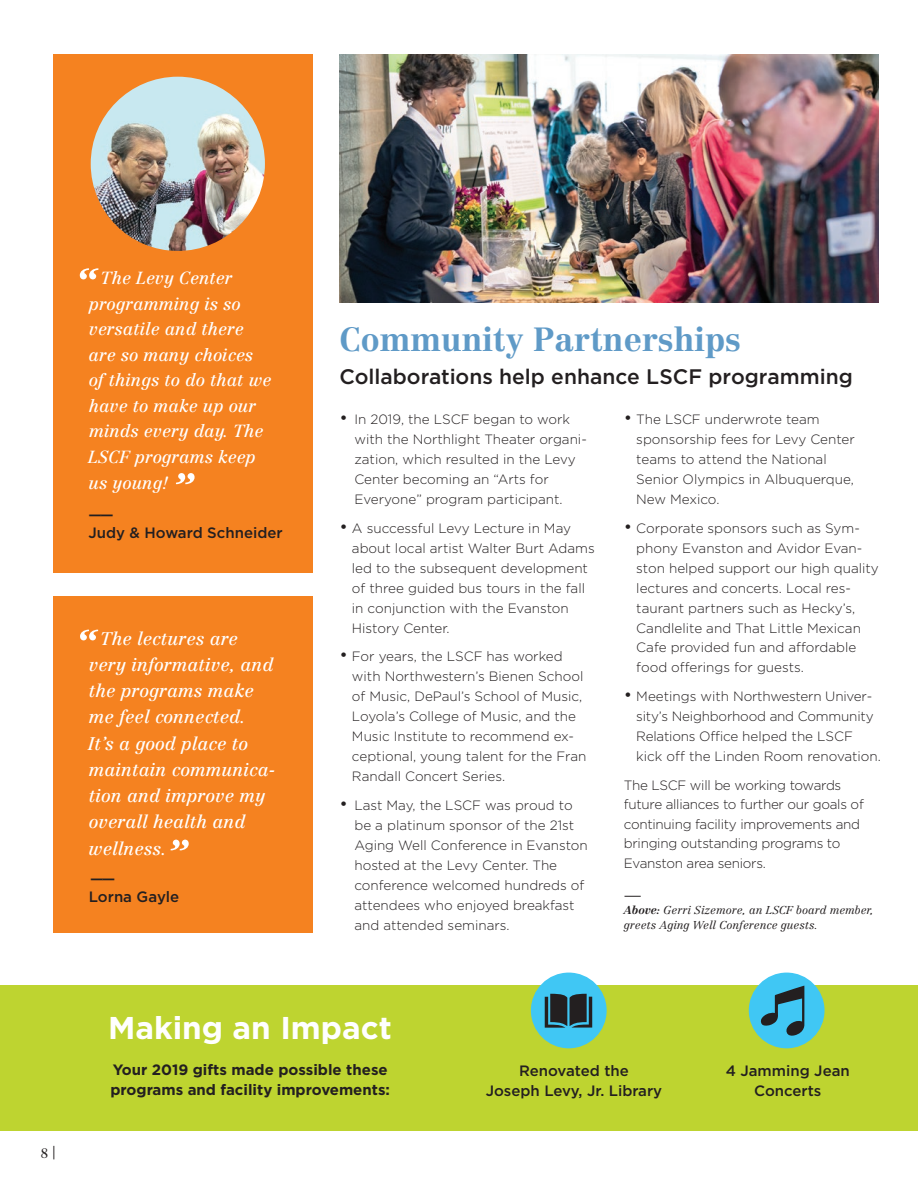
<style>
.page{position:relative;width:918px;height:1188px;background:#fff}
.page>*{position:absolute;margin:0;border:0;box-sizing:border-box;transform-origin:0 0}
.t1{font:italic 51.75px "Centennial LT Pro";color:#fff}
.t2{font:italic 50.25px "Centennial LT Pro";color:#fff}
.t3{font:700 33px "Centennial LT Pro";color:#5f9ac7}
.t4{font:700 31.5px "Gotham";color:#fff}
.t5{font:500 21px "Gotham";color:#231f20}
.t6{font:italic 18px/26.2px "Centennial LT Pro";color:#fff}
.t7{font:italic 17.25px/25.7px "Centennial LT Pro";color:#fff}
.t8{font:500 15px/19.5px "Gotham";color:#231f20;text-align:center}
.t9{font:700 15px/19.5px "Gotham";color:#231f20}
.t10{font:300 13.5px/20px "Gotham";color:#231f20}
.t11{font:300 13.5px/19.5px "Gotham";letter-spacing:-.02em;color:#231f20}
.t12{font:13.5px "Centennial LT Pro";color:#231f20}
.t13{font:italic 300 11.25px/15.8px "Centennial LT Pro";color:#231f20}
.s1{font-size:18px}
.s2{font-weight:700}
</style>
<div class="page">
<div style="left:0;top:985px;width:918px;height:146px;background:#bed430"></div>
<div style="left:531px;top:973px;width:76px;height:75px;background:#40c7f4;border-radius:50%"></div>
<svg style="left:545px;top:994px;width:47px;height:34px;background:#29434d"></svg>
<img style="left:339px;top:54px;width:539px;height:248px">
<div style="left:53px;top:54px;width:259px;height:518px;background:#f58220"></div>
<img style="left:91px;top:77px;width:174px;height:174px;border-radius:87px">
<div style="left:53px;top:596px;width:259px;height:337px;background:#f58220"></div>
<svg style="left:625px;top:896px;width:16px;height:1px"></svg>
<div style="left:749px;top:973px;width:76px;height:75px;background:#40c7f4;border-radius:50%"></div>
<svg style="left:760px;top:986px;width:44px;height:50px"></svg>
<h1 class="t1" style="left:72px;top:256px;width:26px">“</h1>
<p class="t7" style="left:88px;top:265px;width:185px;text-indent:13px">The Levy Center programming is so versatile and there are so many choices of things to do that we have to make up our minds every day. The<br>LSCF programs keep us young!</p>
<p class="t8" style="left:88px;top:505px;width:27px">——</p>
<h1 class="t1" style="left:168px;top:461px;width:26px">”</h1>
<p class="t8" style="left:88px;top:523px;width:196px">Judy &amp; Howard Schneider</p>
<h2 class="t2" style="left:72px;top:618px;width:26px">“</h2>
<h3 class="t6" style="left:88px;top:625px;width:189px;text-indent:12px">The lectures are very informative, and the programs make me feel connected.<br>It’s a good place to maintain communica&shy;tion and improve my overall health and wellness.</h3>
<p class="t8" style="left:90px;top:869px;width:27px">——</p>
<h2 class="t2" style="left:163px;top:828px;width:26px">”</h2>
<p class="t8" style="left:89px;top:887px;width:92px">Lorna Gayle</p>
<h3 class="t3" style="left:339px;top:319px;width:403px">Community Partnerships</h3>
<h3 class="t5" style="left:339px;top:364px;width:515px">Collaborations help enhance LSCF programming</h3>
<p class="t10" style="left:354px;top:409px;width:234px;text-indent:-15px"><span class="s1">•</span> In 2019, the LSCF began to work with the Northlight Theater organi&shy;zation, which resulted in the Levy<br>Center becoming an “Arts for<br>Everyone” program participant.</p>
<p class="t10" style="left:352px;top:518px;width:244px;text-indent:-13px"><span class="s1">•</span> A successful Levy Lecture in May about local artist Walter Burt Adams led to the subsequent development of three guided bus tours in the fall in conjunction with the Evanston<br>History Center.</p>
<p class="t10" style="left:352px;top:647px;width:236px;text-indent:-13px"><span class="s1">•</span> For years, the LSCF has worked with Northwestern’s Bienen School of Music, DePaul’s School of Music,<br>Loyola’s College of Music, and the<br>Music Institute to recommend ex&shy;ceptional, young talent for the Fran<br>Randall Concert Series.</p>
<p class="t10" style="left:354px;top:795px;width:235px;text-indent:-15px"><span class="s1">•</span> Last May, the LSCF was proud to be a platinum sponsor of the 21st<br>Aging Well Conference in Evanston hosted at the Levy Center. The conference welcomed hundreds of attendees who enjoyed breakfast and attended seminars.</p>
<p class="t10" style="left:636px;top:409px;width:220px;text-indent:-13px"><span class="s1">•</span> The LSCF underwrote team sponsorship fees for Levy Center teams to attend the National<br>Senior Olympics in Albuquerque,<br>New Mexico.</p>
<p class="t10" style="left:636px;top:518px;width:244px;text-indent:-13px"><span class="s1">•</span> Corporate sponsors such as Sym&shy;phony Evanston and Avidor Evan&shy;ston helped support our high quality lectures and concerts. Local res&shy;taurant partners such as Hecky’s, Candlelite and That Little Mexican Cafe provided fun and affordable food offerings for guests.</p>
<p class="t10" style="left:636px;top:687px;width:246px;text-indent:-13px"><span class="s1">•</span> Meetings with Northwestern Univer&shy;sity’s Neighborhood and Community Relations Office helped the LSCF kick off the Linden Room renovation.</p>
<p class="t11" style="left:624px;top:775px;width:242px">The LSCF will be working towards future alliances to further our goals of continuing facility improvements and bringing outstanding programs to Evanston area seniors.</p>
<p class="t13" style="left:624px;top:902px;width:251px"><span class="s2">Above:</span> Gerri Sizemore, an LSCF board member, greets Aging Well Conference guests.</p>
<p class="t12" style="left:40px;top:1144px;width:16px">8 |</p>
<h3 class="t4" style="left:108px;top:1009px;width:285px">Making an Impact</h3>
<p class="t9" style="left:110px;top:1060px;width:281px">Your 2019 gifts made possible these programs and facility improvements:</p>
<p class="t8" style="left:486px;top:1061px;width:178px">Renovated the<br>Joseph Levy, Jr. Library</p>
<p class="t8" style="left:726px;top:1061px;width:126px">4 Jamming Jean<br>Concerts</p>
</div>
